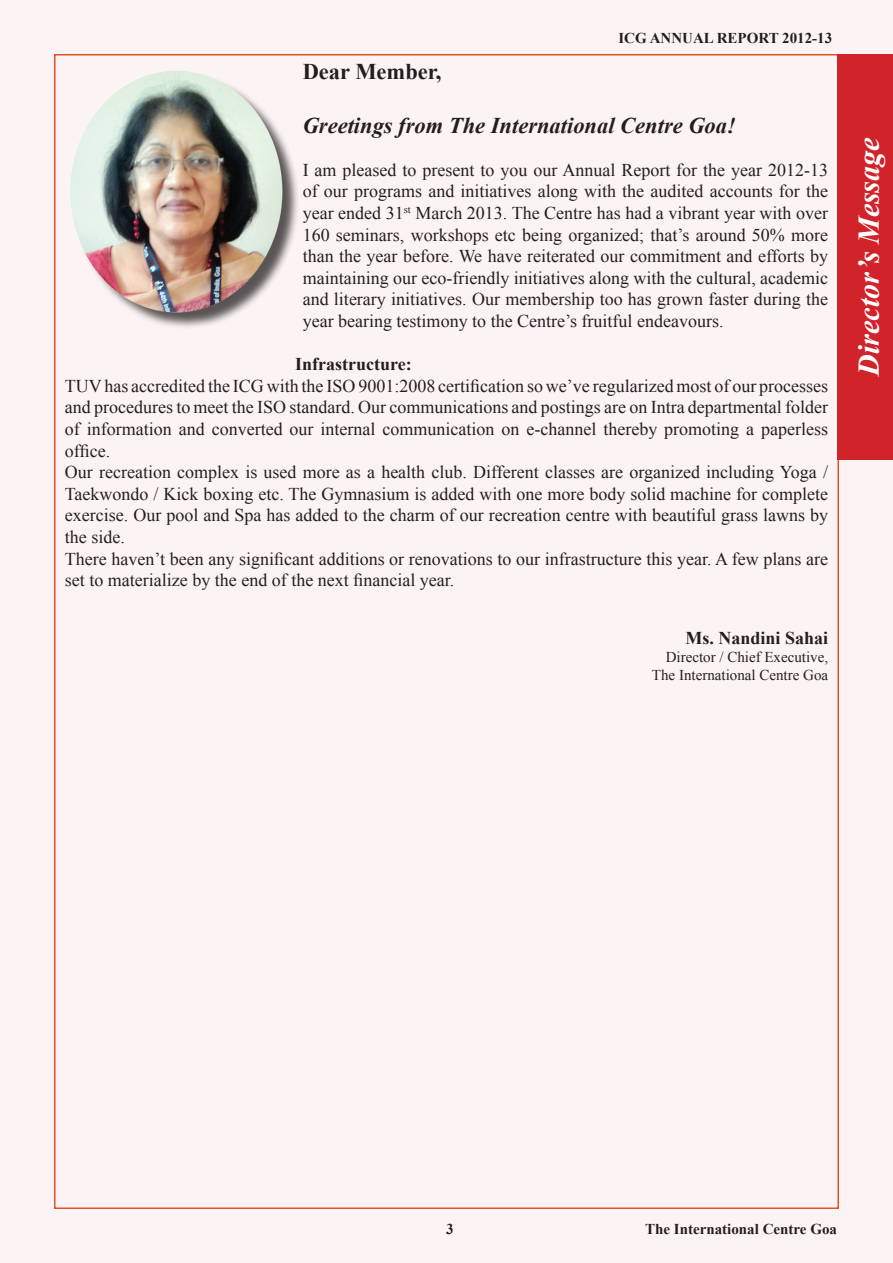
<style>
.page{position:relative;width:893px;height:1263px;background:#fcf4f4}
.page>*{position:absolute;margin:0;border:0;box-sizing:border-box;transform-origin:0 0}
.t1{font:italic 700 30px "Times New Roman";color:#fff}
.t2{font:italic 700 22.5px "Times New Roman";color:#231f20}
.t3{font:700 22.5px "Times New Roman";color:#231f20}
.t4{font:18px/21.6px "Times New Roman";color:#231f20;text-align:justify}
.t5{font:700 18px "Times New Roman";color:#231f20}
.t6{font:15px/18px "Times New Roman";color:#231f20;text-align:right}
.t7{font:700 15px "Times New Roman";color:#231f20}
</style>
<div class="page">
<div style="left:73px;top:74px;width:248px;height:296px;background:#231f20;opacity:.75"></div>
<img style="left:70px;top:71px;width:214px;height:266px">
<div style="left:837px;top:54px;width:56px;height:405px;background:#d1232a"></div>
<p class="t7" style="left:618px;top:27px;width:215px">ICG ANNUAL REPORT 2012-13</p>
<p class="t3" style="left:303px;top:56px;width:140px">Dear Member,</p>
<p class="t2" style="left:303px;top:109px;width:435px">Greetings from The International Centre Goa!</p>
<p class="t4" style="left:303px;top:159px;width:527px">I am pleased to present to you our Annual Report for the year 2012-13 of our programs and initiatives along with the audited accounts for the year ended 31<sup>st</sup> March 2013. The Centre has had a vibrant year with over 160 seminars, workshops etc being organized; that’s around 50% more than the year before. We have reiterated our commitment and efforts by maintaining our eco-friendly initiatives along with the cultural, academic and literary initiatives. Our membership too has grown faster during the year bearing testimony to the Centre’s fruitful endeavours.</p>
<p class="t5" style="left:295px;top:352px;width:118px">Infrastructure:</p>
<p class="t4" style="left:65px;top:375px;width:765px;text-align:left">TUV has accredited the ICG with the ISO 9001:2008 certification so we’ve regularized most of our processes and procedures to meet the ISO standard. Our communications and postings are on Intra departmental folder of information and converted our internal communication on e-channel thereby promoting a paperless office.<br>Our recreation complex is used more as a health club. Different classes are organized including Yoga / Taekwondo / Kick boxing etc. The Gymnasium is added with one more body solid machine for complete exercise. Our pool and Spa has added to the charm of our recreation centre with beautiful grass lawns by the side.<br>There haven’t been any significant additions or renovations to our infrastructure this year. A few plans are set to materialize by the end of the next financial year.</p>
<p class="t5" style="left:686px;top:625px;width:144px">Ms. Nandini Sahai</p>
<p class="t6" style="left:652px;top:648px;width:178px">Director / Chief Executive,<br>The International Centre Goa</p>
<h1 class="t1" style="left:848px;top:376px;width:240px;rotate:-90deg">Director’s Message</h1>
<p class="t7" style="left:446px;top:1218px;width:9px">3</p>
<p class="t7" style="left:645px;top:1218px;width:193px">The International Centre Goa</p>
</div>
